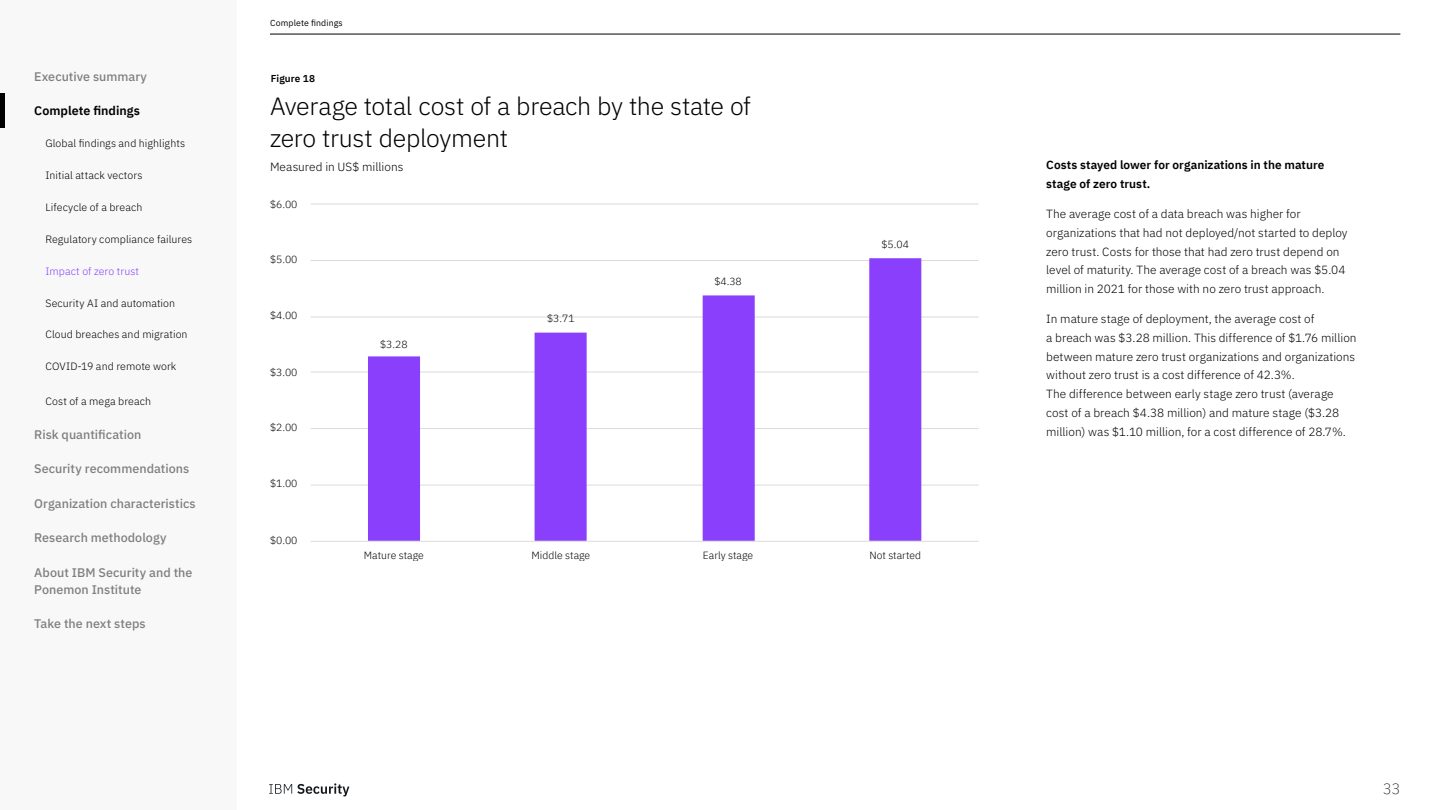
<style>
.page{position:relative;width:1440px;height:810px;background:#fff}
.page>*{position:absolute;margin:0;border:0;box-sizing:border-box;transform-origin:0 0}
.t1{font:300 25px/31.5px "IBM Plex Sans";letter-spacing:-.015em;color:#000}
.t2{font:200 15px "IBM Plex Sans";color:#000}
.t3{font:500 12.5px/17.5px "IBM Plex Sans";color:#7f7f7f}
.t4{font:600 12.5px "IBM Plex Sans";color:#000}
.t5{font:300 11.88px/18.8px "IBM Plex Sans";color:#000}
.t6{font:600 11.88px/18.8px "IBM Plex Sans";letter-spacing:.005em;color:#000}
.t7{font:300 10.62px "IBM Plex Sans";letter-spacing:.005em;color:#000}
.t8{font:300 10.62px "IBM Plex Sans";letter-spacing:.005em;color:#8a40fc}
.t9{font:300 10.38px "IBM Plex Sans";color:#000}
.t10{font:600 10px "IBM Plex Sans";letter-spacing:.01em;color:#000}
.t11{font:8.75px "IBM Plex Sans";letter-spacing:.015em;color:#000}
</style>
<div class="page">
<svg style="left:269px;top:783px;width:80px;height:14px"></svg>
<div style="left:0;top:0;width:236px;height:810px;background:#f8f8f8"></div>
<hr style="left:270px;top:34px;width:1130px;height:1px;background:#000">
<hr style="left:311px;top:204px;width:668px;height:1px;background:#dbdbdb">
<hr style="left:311px;top:260px;width:668px;height:1px;background:#dbdbdb">
<hr style="left:311px;top:317px;width:668px;height:1px;background:#dbdbdb">
<hr style="left:311px;top:372px;width:668px;height:1px;background:#dbdbdb">
<hr style="left:311px;top:428px;width:668px;height:1px;background:#dbdbdb">
<hr style="left:311px;top:485px;width:668px;height:1px;background:#dbdbdb">
<svg style="left:368px;top:258px;width:553px;height:283px"></svg>
<hr style="left:311px;top:541px;width:668px;height:1px;background:#dbdbdb">
<hr style="left:0;top:93px;width:4px;height:35px;background:#000">
<p class="t3" style="left:34px;top:67px;width:114px">Executive summary</p>
<p class="t4" style="left:34px;top:101px;width:107px">Complete findings</p>
<p class="t7" style="left:45px;top:135px;width:141px">Global findings and highlights</p>
<p class="t7" style="left:45px;top:167px;width:99px">Initial attack vectors</p>
<p class="t7" style="left:45px;top:199px;width:98px">Lifecycle of a breach</p>
<p class="t7" style="left:45px;top:231px;width:148px">Regulatory compliance failures</p>
<p class="t8" style="left:45px;top:263px;width:95px">Impact of zero trust</p>
<p class="t7" style="left:45px;top:295px;width:131px">Security AI and automation</p>
<p class="t7" style="left:45px;top:327px;width:144px">Cloud breaches and migration</p>
<p class="t7" style="left:45px;top:359px;width:132px">COVID-19 and remote work</p>
<p class="t7" style="left:45px;top:393px;width:107px">Cost of a mega breach</p>
<p class="t3" style="left:34px;top:425px;width:109px">Risk quantification</p>
<p class="t3" style="left:34px;top:459px;width:157px">Security recommendations</p>
<p class="t3" style="left:34px;top:494px;width:163px">Organization characteristics</p>
<p class="t3" style="left:34px;top:528px;width:134px">Research methodology</p>
<p class="t3" style="left:34px;top:562px;width:160px">About IBM Security and the<br>Ponemon Institute</p>
<p class="t3" style="left:34px;top:614px;width:113px">Take the next steps</p>
<p class="t11" style="left:270px;top:17px;width:74px">Complete findings</p>
<p class="t10" style="left:271px;top:70px;width:46px">Figure 18</p>
<h1 class="t1" style="left:270px;top:88px;width:482px">Average total cost of a breach by the state of zero trust deployment</h1>
<p class="t5" style="left:270px;top:156px;width:135px">Measured in US$ millions</p>
<p class="t9" style="left:270px;top:196px;width:29px">$6.00</p>
<p class="t9" style="left:270px;top:251px;width:29px">$5.00</p>
<p class="t9" style="left:270px;top:308px;width:29px">$4.00</p>
<p class="t9" style="left:270px;top:364px;width:29px">$3.00</p>
<p class="t9" style="left:270px;top:419px;width:29px">$2.00</p>
<p class="t9" style="left:270px;top:476px;width:29px">$1.00</p>
<p class="t9" style="left:270px;top:532px;width:29px">$0.00</p>
<p class="t9" style="left:380px;top:336px;width:29px">$3.28</p>
<p class="t9" style="left:547px;top:311px;width:29px">$3.71</p>
<p class="t9" style="left:714px;top:274px;width:29px">$4.38</p>
<p class="t9" style="left:882px;top:236px;width:29px">$5.04</p>
<p class="t9" style="left:364px;top:547px;width:62px">Mature stage</p>
<p class="t9" style="left:532px;top:547px;width:60px">Middle stage</p>
<p class="t9" style="left:703px;top:547px;width:52px">Early stage</p>
<p class="t9" style="left:869px;top:547px;width:53px">Not started</p>
<p class="t6" style="left:1046px;top:155px;width:280px">Costs stayed lower for organizations in the mature stage of zero trust.</p>
<p class="t5" style="left:1046px;top:203px;width:303px">The average cost of a data breach was higher for organizations that had not deployed/not started to deploy zero trust. Costs for those that had zero trust depend on level of maturity. The average cost of a breach was $5.04 million in 2021 for those with no zero trust approach.</p>
<p class="t5" style="left:1046px;top:308px;width:312px">In mature stage of deployment, the average cost of<br>a breach was $3.28 million. This difference of $1.76 million between mature zero trust organizations and organizations without zero trust is a cost difference of 42.3%.<br>The difference between early stage zero trust (average cost of a breach $4.38 million) and mature stage ($3.28 million) was $1.10 million, for a cost difference of 28.7%.</p>
<p class="t2" style="left:1383px;top:778px;width:19px">33</p>
</div>
